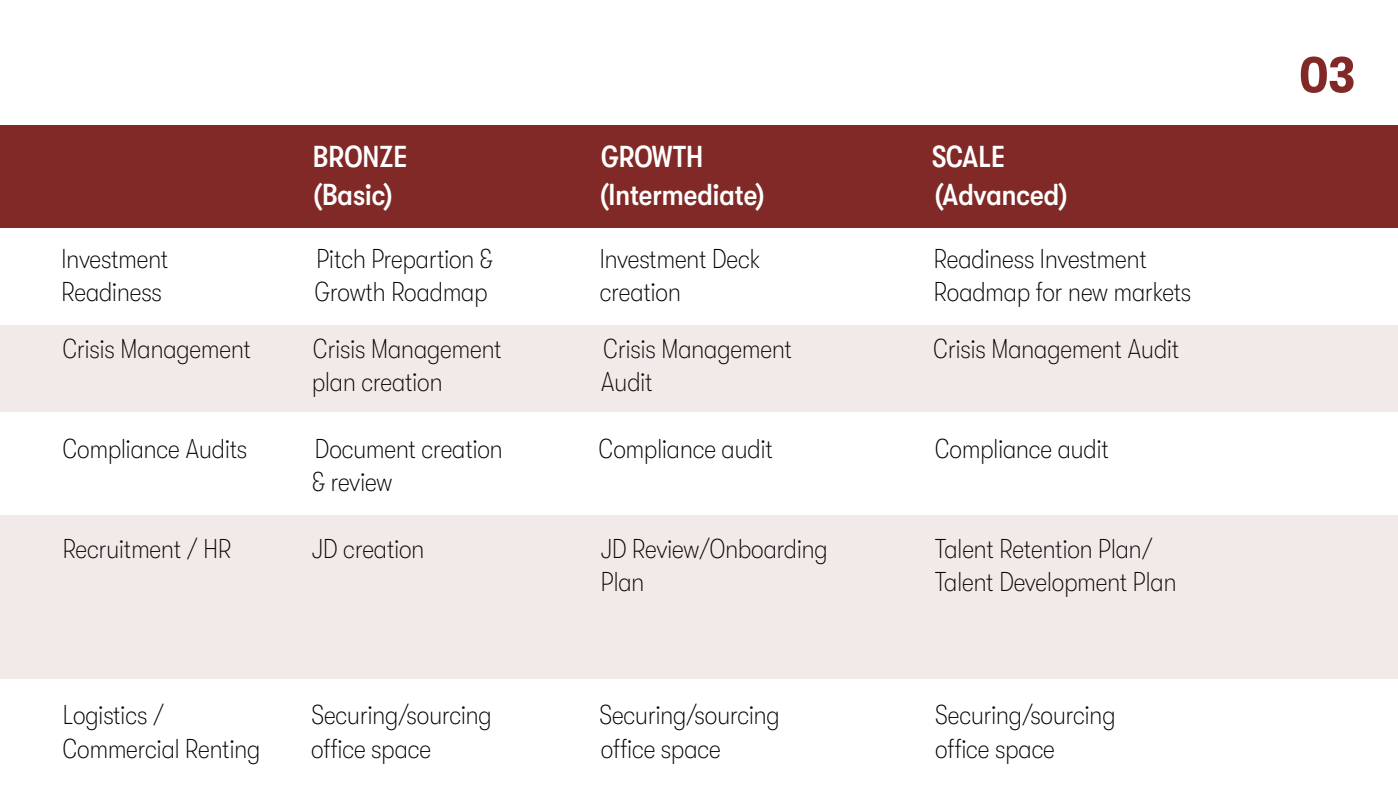
<style>
.page{position:relative;width:1398px;height:810px;background:#fff}
.page>*{position:absolute;margin:0;border:0;box-sizing:border-box;transform-origin:0 0}
.t1{font:700 condensed 51.45px "GT Walsheim Pro";color:#812926}
.t2{font:500 condensed 30.3px "GT Walsheim Pro";color:#fff}
.t3{font:100 condensed 27.22px "GT Walsheim Pro";color:#000}
</style>
<div class="page">
<div style="left:0;top:125px;width:1398px;height:103px;background:#812926"></div>
<div style="left:0;top:325px;width:1398px;height:86px;background:#f2eae9"></div>
<div style="left:0;top:516px;width:1398px;height:163px;background:#f2eae9"></div>
<p class="t2" style="left:313px;top:140px;width:96px">BRONZE</p>
<p class="t2" style="left:601px;top:140px;width:104px">GROWTH</p>
<p class="t2" style="left:932px;top:140px;width:75px">SCALE</p>
<p class="t2" style="left:313px;top:178px;width:82px">(Basic)</p>
<p class="t2" style="left:599px;top:178px;width:167px">(Intermediate)</p>
<p class="t2" style="left:934px;top:178px;width:136px">(Advanced)</p>
<p class="t3" style="left:62px;top:244px;width:108px">Investment</p>
<p class="t3" style="left:316px;top:244px;width:178px">Pitch Prepartion &amp;</p>
<p class="t3" style="left:600px;top:244px;width:162px">Investment Deck</p>
<p class="t3" style="left:934px;top:244px;width:214px">Readiness Investment</p>
<p class="t3" style="left:62px;top:277px;width:102px">Readiness</p>
<p class="t3" style="left:315px;top:277px;width:174px">Growth Roadmap</p>
<p class="t3" style="left:600px;top:277px;width:83px">creation</p>
<p class="t3" style="left:934px;top:277px;width:259px">Roadmap for new markets</p>
<p class="t3" style="left:63px;top:334px;width:190px">Crisis Management</p>
<p class="t3" style="left:313px;top:334px;width:190px">Crisis Management</p>
<p class="t3" style="left:604px;top:334px;width:190px">Crisis Management</p>
<p class="t3" style="left:933px;top:334px;width:247px">Crisis Management Audit</p>
<p class="t3" style="left:312px;top:367px;width:132px">plan creation</p>
<p class="t3" style="left:601px;top:367px;width:53px">Audit</p>
<p class="t3" style="left:63px;top:434px;width:186px">Compliance Audits</p>
<p class="t3" style="left:315px;top:434px;width:189px">Document creation</p>
<p class="t3" style="left:599px;top:434px;width:175px">Compliance audit</p>
<p class="t3" style="left:935px;top:434px;width:175px">Compliance audit</p>
<p class="t3" style="left:312px;top:467px;width:82px">&amp; review</p>
<p class="t3" style="left:63px;top:533px;width:170px">Recruitment / HR</p>
<p class="t3" style="left:312px;top:533px;width:114px">JD creation</p>
<p class="t3" style="left:601px;top:533px;width:228px">JD Review/Onboarding</p>
<p class="t3" style="left:935px;top:533px;width:219px">Talent Retention Plan/</p>
<p class="t3" style="left:601px;top:567px;width:45px">Plan</p>
<p class="t3" style="left:935px;top:567px;width:243px">Talent Development Plan</p>
<p class="t3" style="left:63px;top:700px;width:103px">Logistics /</p>
<p class="t3" style="left:311px;top:700px;width:182px">Securing/sourcing</p>
<p class="t3" style="left:599px;top:700px;width:182px">Securing/sourcing</p>
<p class="t3" style="left:935px;top:700px;width:182px">Securing/sourcing</p>
<p class="t3" style="left:63px;top:733px;width:199px">Commercial Renting</p>
<p class="t3" style="left:311px;top:733px;width:121px">office space</p>
<p class="t3" style="left:601px;top:733px;width:121px">office space</p>
<p class="t3" style="left:935px;top:733px;width:121px">office space</p>
<h1 class="t1" style="left:1299px;top:46px;width:57px">03</h1>
</div>
